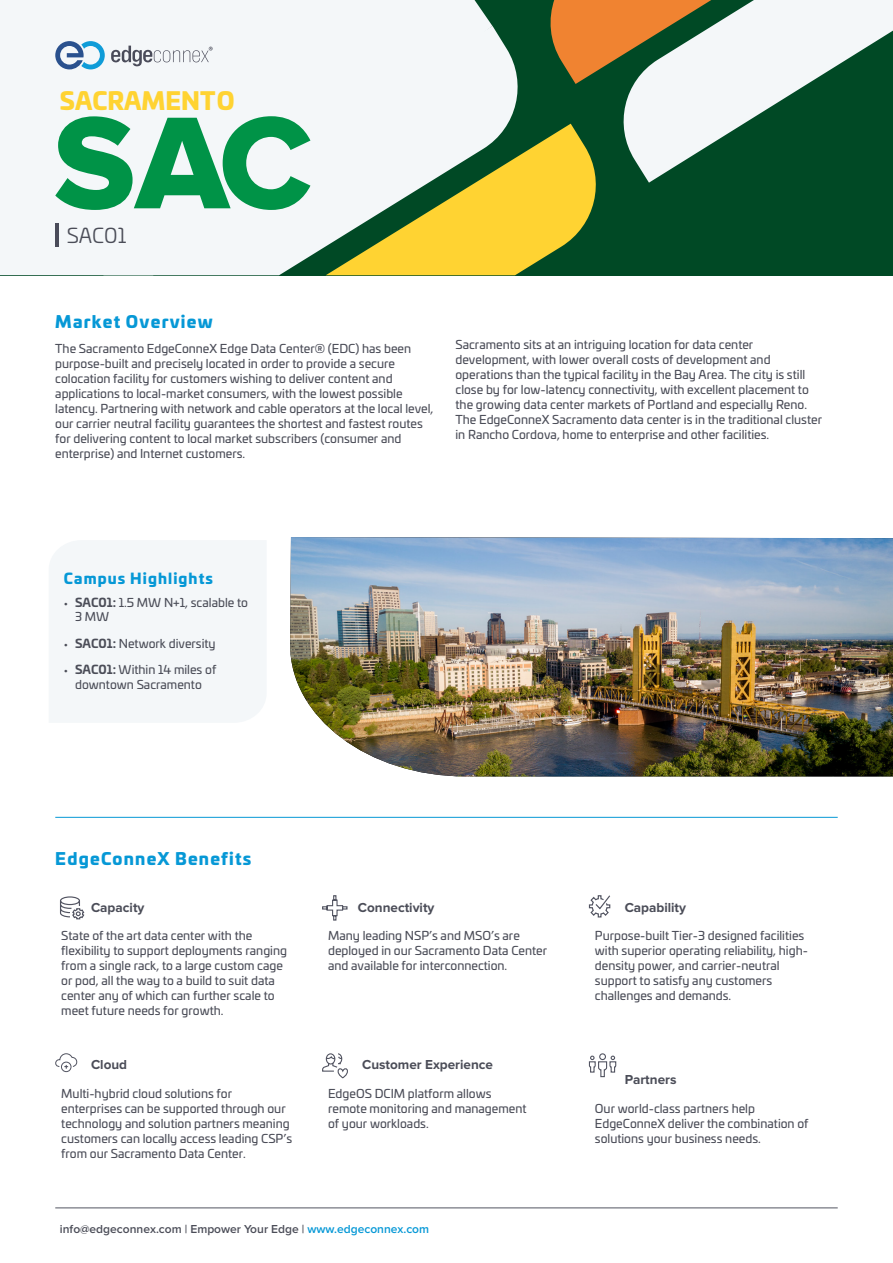
<style>
.page{position:relative;width:893px;height:1263px;background:#fff}
.page>*{position:absolute;margin:0;border:0;box-sizing:border-box;transform-origin:0 0}
.t1{font:135.75px "Proxima Nova Extrabld";color:#009347}
.t2{font:900 24px "Univia Pro";color:#ffd332}
.t3{font:20.4px "Univia Pro";color:#4b4d58}
.t4{font:900 16.5px "Univia Pro";letter-spacing:.075em;color:#0698d6}
.t5{font:900 14.55px "Univia Pro";letter-spacing:.075em;color:#0698d6}
.t6{font:700 13.5px "Proxima Nova";color:#4b4d58}
.t7{font:12px/15px "Univia Pro";color:#4b4d58}
.t8{font:600 12px "Proxima Nova";color:#4b4d58}
.s1{font-family:"Proxima Nova"}
.s2{font-weight:700}
.s3{color:#0698d6}
</style>
<div class="page">
<div style="left:49px;top:541px;width:217px;height:181px;background:#f4f7f9"></div>
<div style="left:0;top:0;width:893px;height:275px;background:#004925"></div>
<hr style="left:55px;top:1207px;width:783px;height:1px;background:#525561">
<div style="left:0;top:0;width:492px;height:275px;background:#f4f7f9"></div>
<svg style="left:550px;top:0;width:63px;height:84px"></svg>
<div style="left:103px;top:26px;width:415px;height:249px;background:#f4f7f9"></div>
<svg style="left:326px;top:124px;width:270px;height:151px"></svg>
<svg style="left:613px;top:0;width:280px;height:183px"></svg>
<hr style="left:55px;top:223px;width:4px;height:24px;background:#4a4c5a">
<hr style="left:55px;top:817px;width:783px;height:1px;background:#0698d6">
<svg style="left:322px;top:895px;width:26px;height:26px"></svg>
<svg style="left:60px;top:896px;width:25px;height:24px"></svg>
<svg style="left:588px;top:895px;width:23px;height:23px"></svg>
<svg style="left:55px;top:1053px;width:23px;height:19px"></svg>
<svg style="left:322px;top:1053px;width:26px;height:26px"></svg>
<svg style="left:588px;top:1053px;width:29px;height:25px"></svg>
<svg style="left:111px;top:46px;width:102px;height:20px;background:#cfd2d6"></svg>
<svg style="left:55px;top:41px;width:50px;height:28px"></svg>
<img style="left:290px;top:537px;width:603px;height:239px">
<h2 class="t2" style="left:60px;top:81px;width:176px">SACRAMENTO</h2>
<h1 class="t1" style="left:54px;top:85px;width:260px">SAC</h1>
<h3 class="t3" style="left:67px;top:221px;width:61px">SAC01</h3>
<h3 class="t4" style="left:55px;top:308px;width:159px">Market Overview</h3>
<p class="t7" style="left:55px;top:340px;width:380px">The Sacramento EdgeConneX Edge Data Center® (EDC) has been purpose-built and precisely located in order to provide a secure colocation facility for customers wishing to deliver content and applications to local-market consumers, with the lowest possible latency. Partnering with network and cable operators at the local level, our carrier neutral facility guarantees the shortest and fastest routes for delivering content to local market subscribers (consumer and enterprise) and Internet customers.</p>
<p class="t7" style="left:455px;top:337px;width:368px">Sacramento sits at an intriguing location for data center development, with lower overall costs of development and operations than the typical facility in the Bay Area. The city is still close by for low-latency connectivity, with excellent placement to the growing data center markets of Portland and especially Reno.<br>The EdgeConneX Sacramento data center is in the traditional cluster in Rancho Cordova, home to enterprise and other facilities.</p>
<p class="t5" style="left:64px;top:567px;width:151px">Campus Highlights</p>
<p class="t7" style="left:75px;top:595px;width:174px;line-height:14.4px;text-indent:-11px"><span class="s1">•</span> <span class="s2">SAC01:</span> 1.5 MW N+1, scalable to<br>3 MW</p>
<p class="t7" style="left:64px;top:635px;width:153px"><span class="s1">•</span> <span class="s2">SAC01:</span> Network diversity</p>
<p class="t7" style="left:64px;top:661px;width:154px;text-align:center"><span class="s1">•</span> <span class="s2">SAC01:</span> Within 14 miles of downtown Sacramento</p>
<h3 class="t4" style="left:55px;top:845px;width:198px">EdgeConneX Benefits</h3>
<p class="t6" style="left:91px;top:901px;width:55px">Capacity</p>
<p class="t7" style="left:61px;top:928px;width:227px">State of the art data center with the flexibility to support deployments ranging from a single rack, to a large custom cage or pod, all the way to a build to suit data center any of which can further scale to meet future needs for growth.</p>
<p class="t6" style="left:91px;top:1058px;width:38px">Cloud</p>
<p class="t7" style="left:61px;top:1085px;width:232px">Multi-hybrid cloud solutions for enterprises can be supported through our technology and solution partners meaning customers can locally access leading CSP’s from our Sacramento Data Center.</p>
<p class="t6" style="left:358px;top:901px;width:78px">Connectivity</p>
<p class="t7" style="left:328px;top:928px;width:221px">Many leading NSP’s and MSO’s are deployed in our Sacramento Data Center and available for interconnection.</p>
<p class="t6" style="left:362px;top:1058px;width:132px">Customer Experience</p>
<p class="t7" style="left:328px;top:1085px;width:200px">EdgeOS DCIM platform allows remote monitoring and management of your workloads.</p>
<p class="t8" style="left:60px;top:1222px;width:371px">info@edgeconnex.com | Empower Your Edge | <span class="s3">www.edgeconnex.com</span></p>
<p class="t6" style="left:625px;top:901px;width:63px">Capability</p>
<p class="t7" style="left:595px;top:928px;width:215px">Purpose-built Tier-3 designed facilities with superior operating reliability, high&shy;density power, and carrier-neutral support to satisfy any customers challenges and demands.</p>
<p class="t6" style="left:625px;top:1073px;width:53px">Partners</p>
<p class="t7" style="left:595px;top:1100px;width:215px">Our world-class partners help<br>EdgeConneX deliver the combination of solutions your business needs.</p>
</div>
